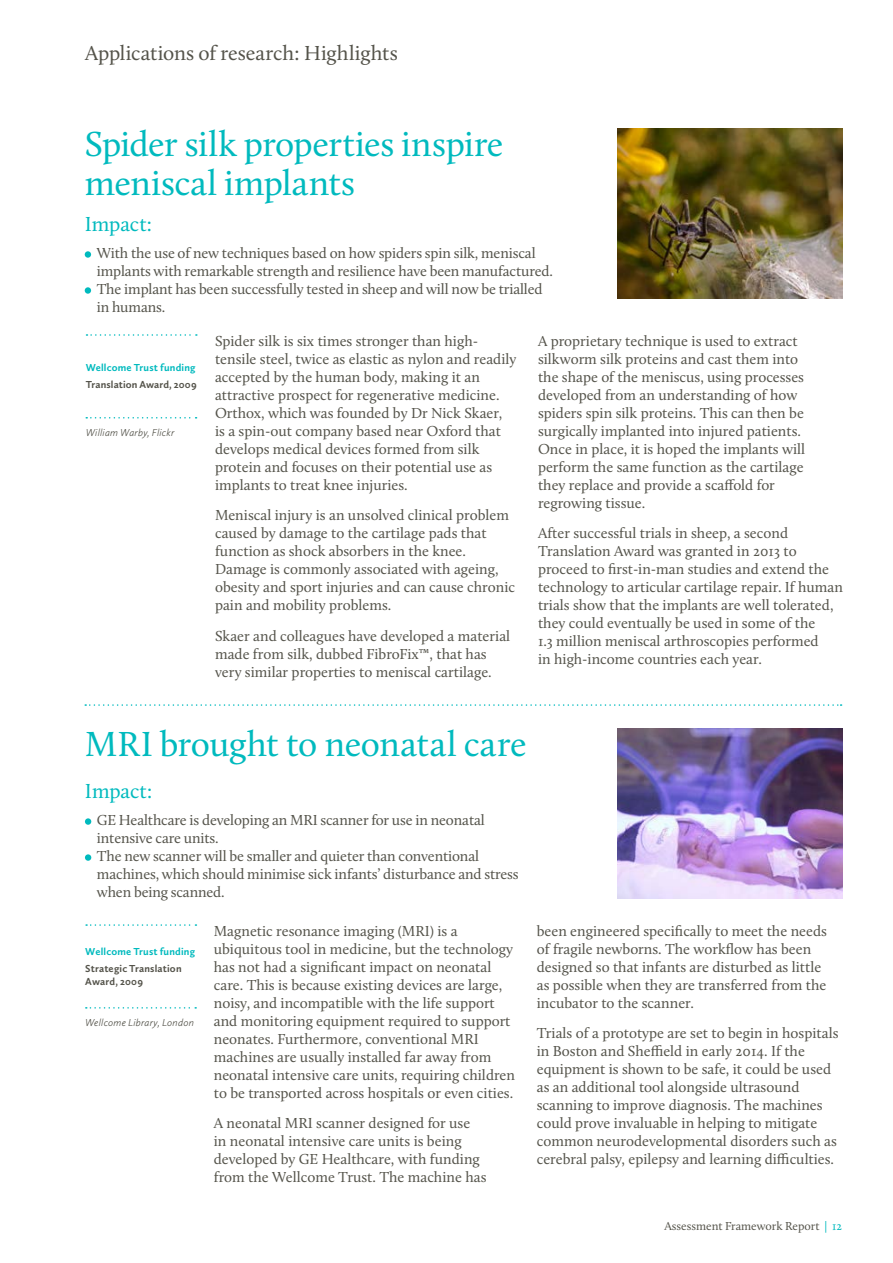
<style>
.page{position:relative;width:893px;height:1263px;background:#fff}
.page>*{position:absolute;margin:0;border:0;box-sizing:border-box;transform-origin:0 0}
.t1{font:36px/39px "Calluna";letter-spacing:-.01em;color:#00babe}
.t2{font:21px "Calluna";letter-spacing:-.005em;color:#54534a}
.t3{font:21px "Calluna";letter-spacing:-.005em;color:#00babe}
.t4{font:15px/18px "Calluna";color:#54534a}
.t5{font:12px "Calluna";color:#54534a}
.t6{font:700 10.5px/12.6px "Calluna Sans";letter-spacing:.015em;color:#54534a}
.t7{font:italic 300 10.5px "Calluna Sans";letter-spacing:.015em;color:#54534a}
.t8{font:700 10.5px "Calluna Sans";letter-spacing:.02em;color:#00babe}
.s1{color:#00babe}
</style>
<div class="page">
<img style="left:617px;top:129px;width:226px;height:170px">
<div style="left:85px;top:251px;width:6px;height:7px;background:#00babe;border-radius:50%"></div>
<div style="left:85px;top:287px;width:6px;height:7px;background:#00babe;border-radius:50%"></div>
<svg style="left:86px;top:334px;width:111px;height:2px"></svg>
<svg style="left:86px;top:417px;width:111px;height:1px"></svg>
<svg style="left:85px;top:704px;width:757px;height:2px"></svg>
<img style="left:617px;top:729px;width:225px;height:170px">
<div style="left:85px;top:818px;width:6px;height:7px;background:#00babe;border-radius:50%"></div>
<div style="left:85px;top:854px;width:6px;height:7px;background:#00babe;border-radius:50%"></div>
<svg style="left:86px;top:924px;width:110px;height:2px"></svg>
<svg style="left:86px;top:1007px;width:110px;height:1px"></svg>
<h2 class="t2" style="left:85px;top:40px;width:314px">Applications of research: Highlights</h2>
<h1 class="t1" style="left:85px;top:124px;width:420px">Spider silk properties inspire meniscal implants</h1>
<h2 class="t3" style="left:85px;top:211px;width:69px">Impact:</h2>
<p class="t4" style="left:97px;top:244px;width:458px">With the use of new techniques based on how spiders spin silk, meniscal implants with remarkable strength and resilience have been manufactured.<br>The implant has been successfully tested in sheep and will now be trialled in humans.</p>
<p class="t8" style="left:86px;top:361px;width:111px">Wellcome Trust funding</p>
<p class="t6" style="left:86px;top:378px;width:112px">Translation Award, 2009</p>
<p class="t7" style="left:86px;top:426px;width:90px">William Warby, Flickr</p>
<p class="t4" style="left:215px;top:332px;width:303px">Spider silk is six times stronger than high&shy;tensile steel, twice as elastic as nylon and readily accepted by the human body, making it an attractive prospect for regenerative medicine.<br>Orthox, which was founded by Dr Nick Skaer,<br>is a spin-out company based near Oxford that develops medical devices formed from silk protein and focuses on their potential use as implants to treat knee injuries.</p>
<p class="t4" style="left:215px;top:506px;width:301px">Meniscal injury is an unsolved clinical problem caused by damage to the cartilage pads that function as shock absorbers in the knee.<br>Damage is commonly associated with ageing, obesity and sport injuries and can cause chronic pain and mobility problems.</p>
<p class="t4" style="left:215px;top:627px;width:297px">Skaer and colleagues have developed a material made from silk, dubbed FibroFix™, that has very similar properties to meniscal cartilage.</p>
<p class="t4" style="left:538px;top:331px;width:269px">A proprietary technique is used to extract silkworm silk proteins and cast them into the shape of the meniscus, using processes developed from an understanding of how spiders spin silk proteins. This can then be surgically implanted into injured patients.<br>Once in place, it is hoped the implants will perform the same function as the cartilage they replace and provide a scaffold for regrowing tissue.</p>
<p class="t4" style="left:538px;top:524px;width:306px">After successful trials in sheep, a second Translation Award was granted in 2013 to proceed to first-in-man studies and extend the technology to articular cartilage repair. If human trials show that the implants are well tolerated, they could eventually be used in some of the<br>1.3 million meniscal arthroscopies performed<br>in high-income countries each year.</p>
<h1 class="t1" style="left:85px;top:724px;width:443px">MRI brought to neonatal care</h1>
<h2 class="t3" style="left:85px;top:778px;width:69px">Impact:</h2>
<p class="t4" style="left:97px;top:811px;width:423px">GE Healthcare is developing an MRI scanner for use in neonatal intensive care units.<br>The new scanner will be smaller and quieter than conventional machines, which should minimise sick infants’ disturbance and stress when being scanned.</p>
<p class="t8" style="left:85px;top:945px;width:111px">Wellcome Trust funding</p>
<p class="t6" style="left:85px;top:962px;width:98px">Strategic Translation<br>Award, 2009</p>
<p class="t7" style="left:85px;top:1016px;width:111px">Wellcome Library, London</p>
<p class="t4" style="left:214px;top:921px;width:303px">Magnetic resonance imaging (MRI) is a ubiquitous tool in medicine, but the technology has not had a significant impact on neonatal care. This is because existing devices are large, noisy, and incompatible with the life support and monitoring equipment required to support neonates. Furthermore, conventional MRI machines are usually installed far away from neonatal intensive care units, requiring children to be transported across hospitals or even cities.</p>
<p class="t4" style="left:214px;top:1114px;width:274px">A neonatal MRI scanner designed for use in neonatal intensive care units is being developed by GE Healthcare, with funding from the Wellcome Trust. The machine has</p>
<p class="t4" style="left:537px;top:921px;width:292px">been engineered specifically to meet the needs of fragile newborns. The workflow has been designed so that infants are disturbed as little as possible when they are transferred from the incubator to the scanner.</p>
<p class="t4" style="left:537px;top:1024px;width:303px">Trials of a prototype are set to begin in hospitals in Boston and Sheffield in early 2014. If the equipment is shown to be safe, it could be used as an additional tool alongside ultrasound scanning to improve diagnosis. The machines could prove invaluable in helping to mitigate common neurodevelopmental disorders such as cerebral palsy, epilepsy and learning difficulties.</p>
<p class="t5" style="left:664px;top:1219px;width:179px">Assessment Framework Report <span class="s1">| 12</span></p>
</div>
